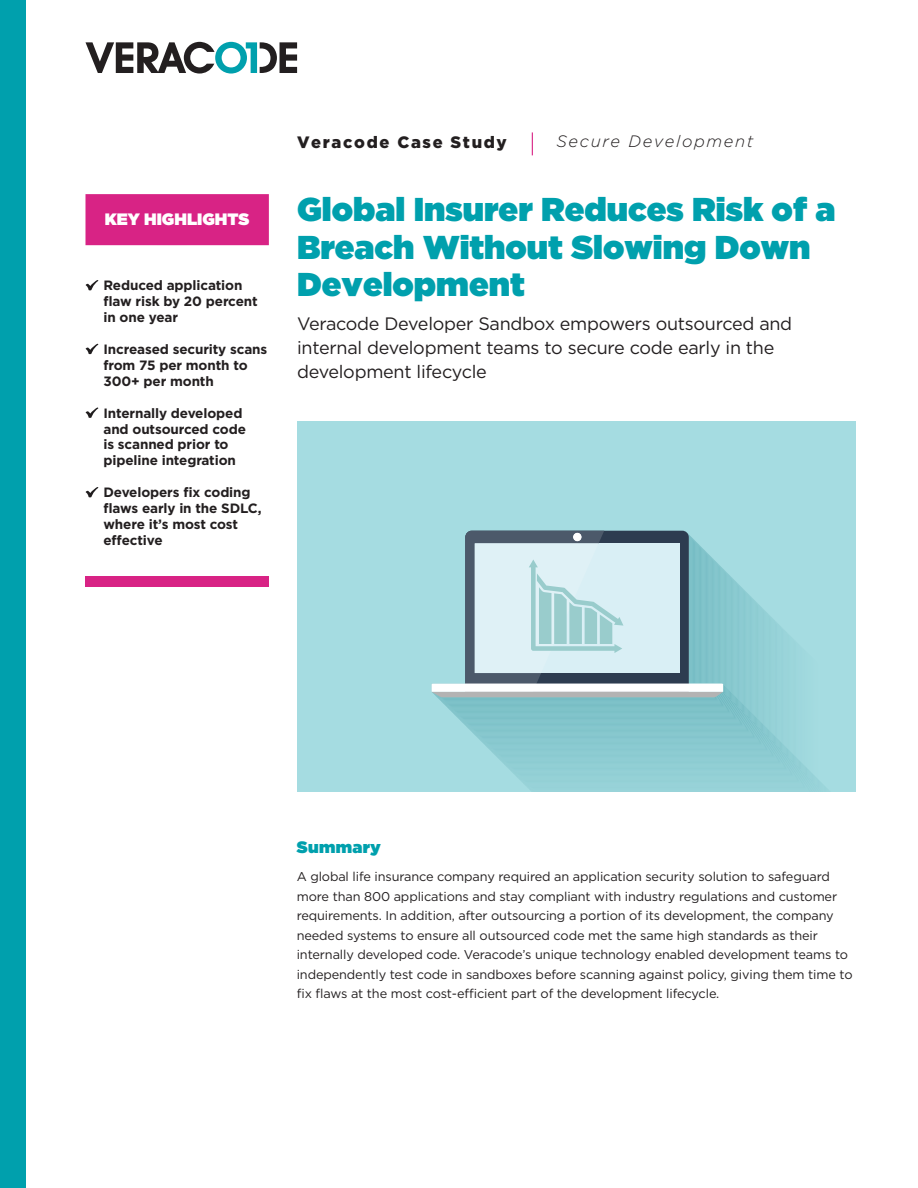
<style>
.page{position:relative;width:918px;height:1188px;background:#fff}
.page>*{position:absolute;margin:0;border:0;box-sizing:border-box;transform-origin:0 0}
.t1{font:900 33px/37.5px "Gotham";color:#00a0ad}
.t2{font:18px/24px "Gotham";letter-spacing:-.015em;color:#231f20}
.t3{font:900 16.5px "Gotham";letter-spacing:.1em;color:#231f20}
.t4{font:italic 300 16.5px "Gotham";letter-spacing:.1em;color:#231f20}
.t5{font:900 16.5px "Gotham";color:#fff}
.t6{font:900 16.5px "Gotham";letter-spacing:.02em;color:#00a0ad}
.t7{font:700 13.5px/15.8px "Gotham";letter-spacing:-.01em;color:#231f20}
.t8{font:12.75px/19.5px "Gotham";letter-spacing:-.01em;color:#231f20}
</style>
<div class="page">
<div style="left:0;top:0;width:25px;height:1188px;background:#00a0ad"></div>
<svg style="left:86px;top:42px;width:211px;height:32px"></svg>
<svg style="left:86px;top:280px;width:12px;height:10px"></svg>
<svg style="left:86px;top:344px;width:12px;height:10px"></svg>
<svg style="left:86px;top:407px;width:12px;height:11px"></svg>
<svg style="left:86px;top:487px;width:12px;height:10px"></svg>
<div style="left:86px;top:194px;width:183px;height:51px;background:#d82385"></div>
<div style="left:297px;top:421px;width:558px;height:370px;background:#a5dce1"></div>
<div style="left:86px;top:576px;width:183px;height:10px;background:#d82385"></div>
<svg style="left:432px;top:531px;width:394px;height:260px"></svg>
<svg style="left:532px;top:132px;width:1px;height:23px"></svg>
<p class="t5" style="left:105px;top:209px;width:146px">KEY HIGHLIGHTS</p>
<p class="t7" style="left:104px;top:278px;width:156px">Reduced application flaw risk by 20 percent in one year</p>
<p class="t7" style="left:104px;top:341px;width:165px">Increased security scans from 75 per month to<br>300+ per month</p>
<p class="t7" style="left:104px;top:405px;width:144px">Internally developed and outsourced code is scanned prior to pipeline integration</p>
<p class="t7" style="left:104px;top:485px;width:160px">Developers fix coding flaws early in the SDLC, where it’s most cost effective</p>
<p class="t3" style="left:297px;top:132px;width:211px">Veracode Case Study</p>
<p class="t4" style="left:556px;top:132px;width:199px">Secure Development</p>
<h1 class="t1" style="left:297px;top:190px;width:540px">Global Insurer Reduces Risk of a<br>Breach Without Slowing Down<br>Development</h1>
<h2 class="t2" style="left:297px;top:311px;width:497px">Veracode Developer Sandbox empowers outsourced and internal development teams to secure code early in the development lifecycle</h2>
<p class="t6" style="left:297px;top:837px;width:86px">Summary</p>
<p class="t8" style="left:297px;top:867px;width:557px">A global life insurance company required an application security solution to safeguard more than 800 applications and stay compliant with industry regulations and customer requirements. In addition, after outsourcing a portion of its development, the company needed systems to ensure all outsourced code met the same high standards as their internally developed code. Veracode’s unique technology enabled development teams to independently test code in sandboxes before scanning against policy, giving them time to fix flaws at the most cost-efficient part of the development lifecycle.</p>
</div>
